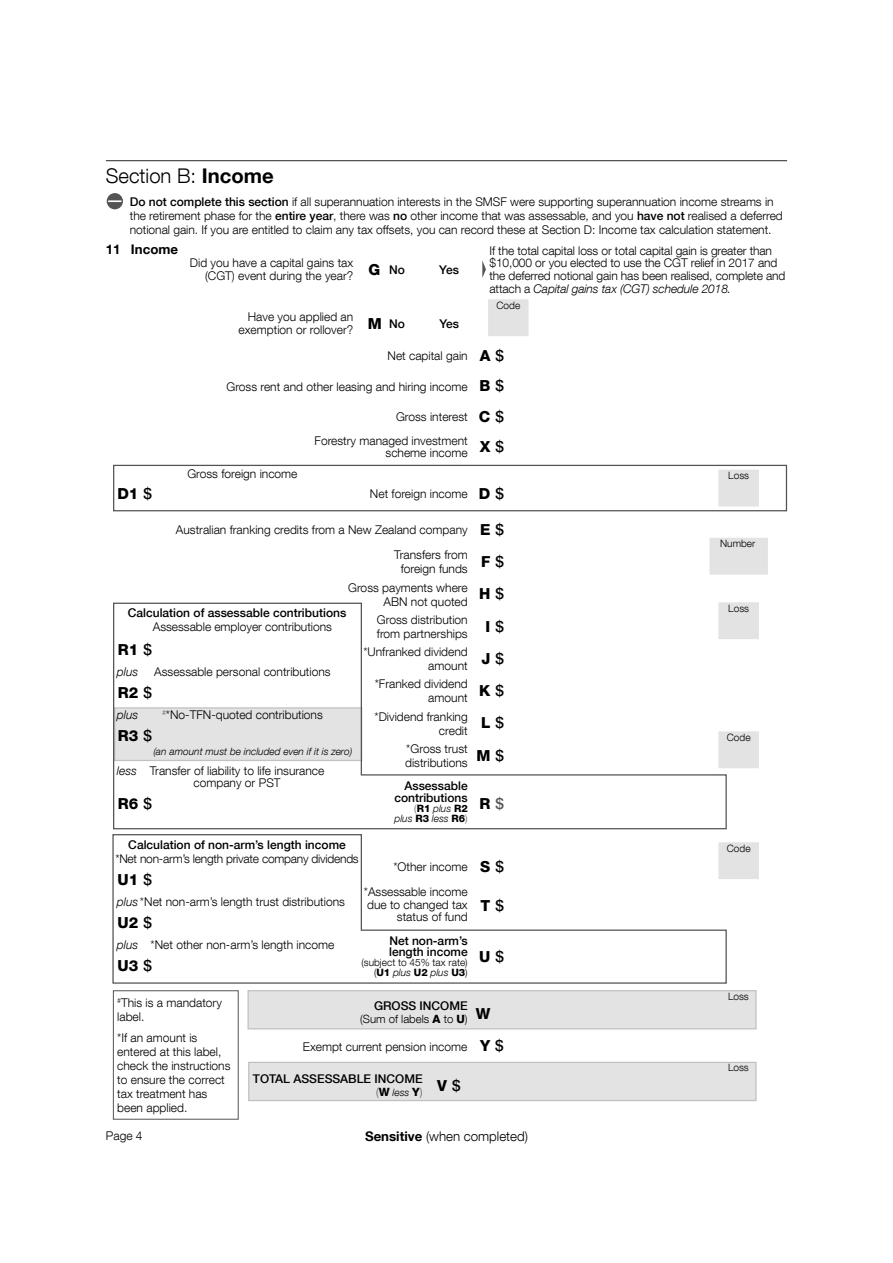
<style>
.page{position:relative;width:893px;height:1263px;background:#fff}
.page>*{position:absolute;margin:0;border:0;box-sizing:border-box;transform-origin:0 0}
.t1{font:300 20.25px "Helvetica Neue LT Com";color:#000}
.t2{font:800 15.15px "Helvetica Neue LT Com";color:#000}
.t3{font:500 15.15px "Helvetica Neue LT Com";color:#000}
.t4{font:300 13.35px "Helvetica Neue LT Com";color:#000}
.t5{font:700 13.35px "Helvetica Neue LT Com";color:#000}
.t6{font:300 12px/14px "Helvetica Neue LT Com";color:#000}
.t7{font:500 12px/11.4px "Helvetica Neue LT Com";color:#000}
.t8{font:300 12px "Helvetica Neue LT Com";letter-spacing:-.02em;color:#000}
.t9{font:italic 300 12px "Helvetica Neue LT Com";color:#000}
.t10{font:300 11.4px "Helvetica Neue LT Com";color:#000}
.t11{font:300 10.05px/10.1px "Helvetica Neue LT Com";color:#000;text-align:right}
.t12{font:italic 300 10.05px/10.1px "Helvetica Neue LT Com";color:#000;text-align:right}
.t13{font:300 7.05px "Helvetica Neue LT Com";color:#545454}
.s1{font-weight:700}
.s2{font-weight:500}
.s3{font-style:italic}
.s4{font-weight:800;font-size:15.15px}
.s5{font-weight:500;font-size:15.15px}
.s6{font-style:normal;color:#545454}
.s7{font-weight:800;font-style:normal}
.s8{font-weight:500;color:#545454}
.s9{font-weight:800}
.s10{font-style:normal;font-size:11.4px;color:#545454}
.s11{font-weight:800;font-style:normal;font-size:11.4px}
</style>
<div class="page">
<div style="left:113px;top:990px;width:126px;height:129px;border:1px solid #545454"></div>
<div style="left:717px;top:841px;width:43px;height:39px;background:#e3e3e3;border:1px solid #fff"></div>
<svg style="left:112px;top:834px;width:615px;height:150px"></svg>
<div style="left:717px;top:730px;width:43px;height:39px;background:#e3e3e3;border:1px solid #fff"></div>
<div style="left:708px;top:536px;width:61px;height:40px;background:#e3e3e3;border:1px solid #fff"></div>
<div style="left:717px;top:601px;width:43px;height:39px;background:#e3e3e3;border:1px solid #fff"></div>
<div style="left:248px;top:1062px;width:509px;height:39px;background:#e3e3e3;border:1px solid #c1c1c1"></div>
<div style="left:247px;top:990px;width:510px;height:39px;background:#e3e3e3;border:1px solid #c1c1c1"></div>
<div style="left:717px;top:468px;width:43px;height:40px;background:#e3e3e3;border:1px solid #fff"></div>
<div style="left:113px;top:465px;width:674px;height:46px;border:1px solid #545454"></div>
<svg style="left:482px;top:260px;width:4px;height:18px"></svg>
<div style="left:487px;top:298px;width:43px;height:39px;background:#e3e3e3;border:1px solid #fff"></div>
<hr style="left:106px;top:160px;width:681px;height:1px;background:#545454">
<svg style="left:113px;top:602px;width:614px;height:228px"></svg>
<svg style="left:107px;top:193px;width:16px;height:16px"></svg>
<h1 class="t1" style="left:106px;top:163px;width:169px">Section B: <span class="s1">Income</span></h1>
<p class="t6" style="left:130px;top:195px;width:654px"><span class="s2">Do not complete this section</span> if all superannuation interests in the SMSF were supporting superannuation income streams in the retirement phase for the <span class="s2">entire year</span>, there was <span class="s2">no</span> other income that was assessable, and you <span class="s2">have not</span> realised a deferred notional gain. If you are entitled to claim any tax offsets, you can record these at Section D: Income tax calculation statement.</p>
<p class="t5" style="left:106px;top:241px;width:74px">11 Income</p>
<p class="t6" style="left:205px;top:256px;width:177px;line-height:12.6px;text-indent:-15px">Did you have a capital gains tax (CGT) event during the year? <sup>G</sup></p>
<p class="t7" style="left:389px;top:264px;width:17px">No</p>
<p class="t7" style="left:439px;top:264px;width:21px">Yes</p>
<p class="t6" style="left:239px;top:310px;width:145px;line-height:12.6px;text-indent:9px">Have you applied an exemption or rollover? <sup>M</sup></p>
<p class="t7" style="left:389px;top:318px;width:17px">No</p>
<p class="t7" style="left:439px;top:318px;width:21px">Yes</p>
<p class="t6" style="left:489px;top:244px;width:297px;line-height:12.6px">If the total capital loss or total capital gain is greater than $10,000 or you elected to use the CGT relief in 2017 and the deferred notional gain has been realised, complete and attach a <span class="s3">Capital gains tax (CGT) schedule 2018.</span></p>
<p class="t11" style="left:496px;top:300px;width:25px">Code</p>
<p class="t6" style="left:388px;top:349px;width:118px">Net capital gain <span class="s4">A</span> <span class="s5">$</span></p>
<p class="t6" style="left:226px;top:379px;width:279px">Gross rent and other leasing and hiring income <span class="s4">B</span> <span class="s5">$</span></p>
<p class="t6" style="left:396px;top:410px;width:109px">Gross interest <span class="s4">C</span> <span class="s5">$</span></p>
<p class="t3" style="left:495px;top:438px;width:10px">$</p>
<p class="t6" style="left:386px;top:434px;width:106px;line-height:12.6px;text-indent:-71px">Forestry managed investment scheme income <sup>X</sup></p>
<p class="t6" style="left:187px;top:467px;width:112px">Gross foreign income</p>
<p class="t11" style="left:728px;top:470px;width:22px">Loss</p>
<p class="t2" style="left:117px;top:484px;width:36px">D1 <span class="s2">$</span></p>
<p class="t6" style="left:370px;top:487px;width:135px">Net foreign income <span class="s4">D</span> <span class="s5">$</span></p>
<p class="t6" style="left:176px;top:523px;width:329px">Australian franking credits from a New Zealand company <span class="s4">E</span> <span class="s5">$</span></p>
<p class="t6" style="left:401px;top:548px;width:91px;text-indent:-6px">Transfers from foreign funds <sup>F</sup></p>
<p class="t3" style="left:495px;top:552px;width:10px">$</p>
<p class="t6" style="left:384px;top:580px;width:108px;text-indent:-35px">Gross payments where<br>ABN not quoted <sup>H</sup></p>
<p class="t3" style="left:495px;top:585px;width:10px">$</p>
<p class="t7" style="left:128px;top:607px;width:220px">Calculation of assessable contributions</p>
<p class="t6" style="left:377px;top:612px;width:115px">Gross distribution from partnerships <sup>I</sup></p>
<p class="t3" style="left:495px;top:617px;width:10px">$</p>
<p class="t6" style="left:153px;top:620px;width:181px">Assessable employer contributions</p>
<p class="t2" style="left:118px;top:640px;width:35px">R1 <span class="s2">$</span></p>
<p class="t9" style="left:117px;top:664px;width:23px">plus</p>
<p class="t6" style="left:154px;top:664px;width:178px">Assessable personal contributions</p>
<p class="t2" style="left:118px;top:683px;width:35px">R2 <span class="s2">$</span></p>
<p class="t13" style="left:162px;top:708px;width:5px">#</p>
<p class="t9" style="left:117px;top:707px;width:23px">plus</p>
<p class="t6" style="left:166px;top:707px;width:158px">*No-TFN-quoted contributions</p>
<p class="t2" style="left:118px;top:726px;width:35px">R3 <span class="s2">$</span></p>
<p class="t12" style="left:153px;top:746px;width:201px">(an amount must be included even if it is zero)</p>
<p class="t6" style="left:150px;top:764px;width:176px;line-height:12.6px;text-align:center">Transfer of liability to life insurance company or PST</p>
<p class="t9" style="left:117px;top:763px;width:22px">less</p>
<p class="t2" style="left:118px;top:795px;width:35px">R6 <span class="s2">$</span></p>
<p class="t7" style="left:128px;top:838px;width:219px">Calculation of non-arm’s length income</p>
<p class="t6" style="left:428px;top:645px;width:64px;text-indent:-65px">*Unfranked dividend amount <sup>J</sup></p>
<p class="t3" style="left:495px;top:649px;width:10px">$</p>
<p class="t6" style="left:428px;top:677px;width:64px;text-indent:-54px">*Franked dividend amount <sup>K</sup></p>
<p class="t3" style="left:495px;top:681px;width:10px">$</p>
<p class="t6" style="left:439px;top:709px;width:53px;text-indent:-65px">*Dividend franking credit <sup>L</sup></p>
<p class="t3" style="left:495px;top:714px;width:10px">$</p>
<p class="t6" style="left:405px;top:741px;width:64px">*Gross trust distributions</p>
<p class="t7" style="left:394px;top:779px;width:75px;line-height:12.6px;text-align:right">Assessable contributions</p>
<p class="t12" style="left:395px;top:803px;width:75px"><span class="s6">(</span><span class="s7">R1</span> plus <span class="s7">R2 </span>plus <span class="s7">R3</span> less <span class="s7">R6</span><span class="s6">)</span></p>
<p class="t2" style="left:476px;top:746px;width:29px">M <span class="s2">$</span></p>
<p class="t2" style="left:479px;top:795px;width:26px">R <span class="s8">$</span></p>
<p class="t8" style="left:115px;top:852px;width:245px">*Net non-arm’s length private company dividends</p>
<p class="t6" style="left:393px;top:859px;width:112px">*Other income <span class="s4">S</span> <span class="s5">$</span></p>
<p class="t2" style="left:118px;top:870px;width:36px">U1 <span class="s2">$</span></p>
<p class="t6" style="left:364px;top:885px;width:105px;line-height:12.6px;text-align:right">*Assessable income due to changed tax status of fund</p>
<p class="t2" style="left:481px;top:896px;width:25px">T <span class="s2">$</span></p>
<p class="t6" style="left:117px;top:894px;width:229px"><span class="s3">plus</span> *Net non-arm’s length trust distributions</p>
<p class="t6" style="left:117px;top:937px;width:219px"><span class="s3">plus</span> *Net other non-arm’s length income</p>
<p class="t2" style="left:118px;top:956px;width:36px">U3 <span class="s2">$</span></p>
<p class="t2" style="left:118px;top:913px;width:36px">U2 <span class="s2">$</span></p>
<p class="t7" style="left:389px;top:934px;width:80px">Net non-arm’s length income</p>
<p class="t11" style="left:361px;top:957px;width:108px">(subject to 45% tax rate) (<span class="s9">U1</span> <span class="s3">plus</span> <span class="s9">U2</span> <span class="s3">plus</span> <span class="s9">U3</span>)</p>
<p class="t2" style="left:479px;top:948px;width:26px">U <span class="s2">$</span></p>
<p class="t6" style="left:117px;top:995px;width:106px"><sup>#</sup>This is a mandatory label.</p>
<p class="t6" style="left:117px;top:1030px;width:115px">*If an amount is entered at this label, check the instructions to ensure the correct tax treatment has been applied.</p>
<p class="t7" style="left:374px;top:1000px;width:95px">GROSS INCOME</p>
<p class="t10" style="left:360px;top:1012px;width:132px">(Sum of labels <span class="s9">A</span> to <span class="s9">U</span>) <sup>W</sup></p>
<p class="t6" style="left:303px;top:1039px;width:202px">Exempt current pension income <span class="s4">Y</span> <span class="s5">$</span></p>
<p class="t7" style="left:253px;top:1073px;width:171px">TOTAL ASSESSABLE INCOME</p>
<p class="t12" style="left:376px;top:1087px;width:48px"><span class="s10">(</span><span class="s11">W</span> less <span class="s11">Y</span><span class="s10">)</span></p>
<p class="t2" style="left:437px;top:1076px;width:25px">V <span class="s2">$</span></p>
<p class="t6" style="left:106px;top:1129px;width:38px">Page 4</p>
<p class="t4" style="left:365px;top:1128px;width:164px"><span class="s1">Sensitive</span> (when completed)</p>
<p class="t11" style="left:720px;top:538px;width:37px">Number</p>
<p class="t11" style="left:728px;top:603px;width:22px">Loss</p>
<p class="t11" style="left:727px;top:732px;width:25px">Code</p>
<p class="t11" style="left:727px;top:843px;width:25px">Code</p>
<p class="t11" style="left:728px;top:991px;width:22px">Loss</p>
<p class="t11" style="left:728px;top:1062px;width:22px">Loss</p>
</div>
